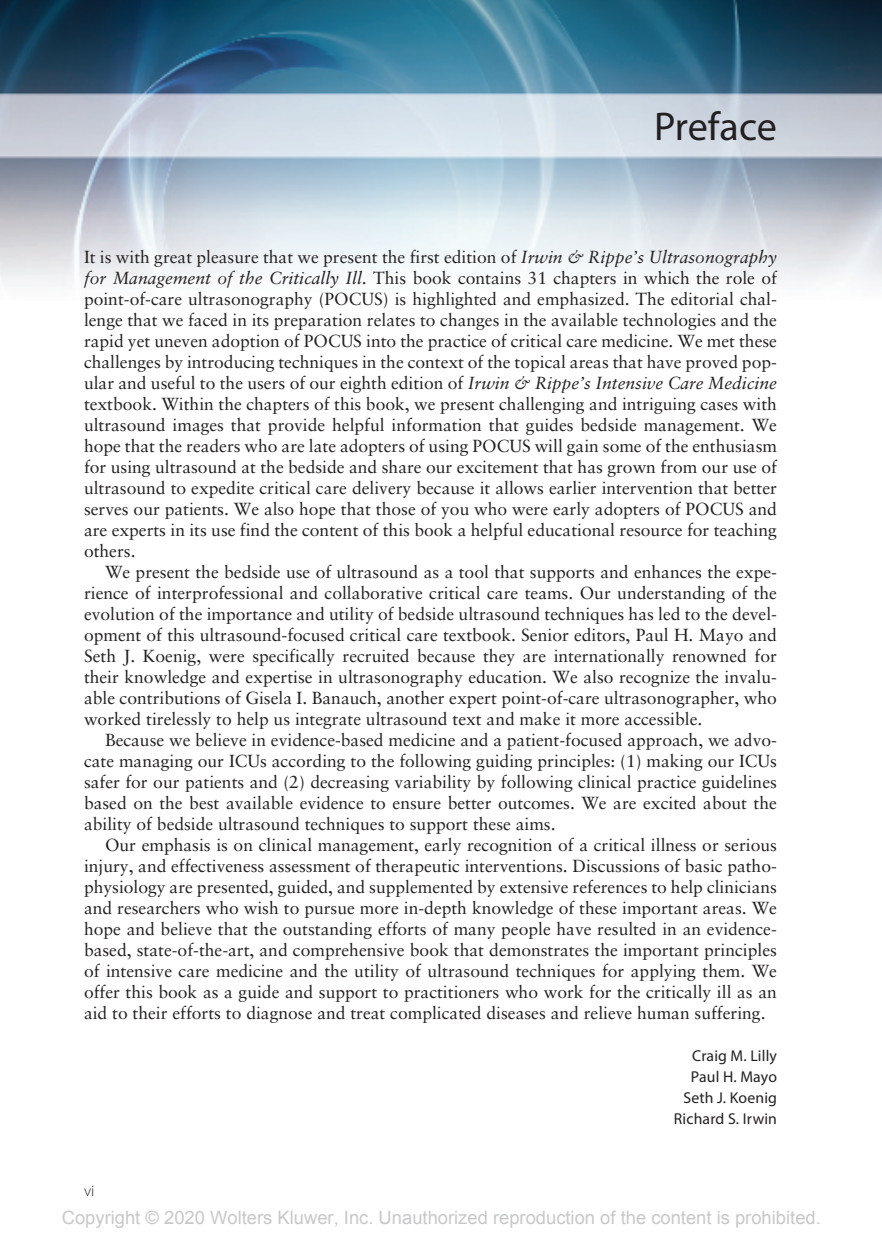
<style>
.page{position:relative;width:882px;height:1260px;background:#fff}
.page>*{position:absolute;margin:0;border:0;box-sizing:border-box;transform-origin:0 0}
.FM-TTL-RIGHT_PAGE{font:40.25px "Myriad Pro";letter-spacing:-.005em;color:#231f20}
.t1{font:18.38px "Arial";color:#c7c8ca}
.TXT{font:17.5px/21px "Sabon";color:#231f20;text-align:justify}
.TXT-FLUSH{font:17.5px/21px "Sabon";color:#231f20;text-align:justify}
.FM-AU{font:15.75px "Myriad Pro";letter-spacing:.01em;color:#231f20}
.FM-AU-FIRST{font:15.75px "Myriad Pro";letter-spacing:.01em;color:#231f20}
.VDF{font:300 15.75px "Myriad Pro";color:#231f20}
.s1{font-style:italic}
</style>
<div class="page">
<img style="left:0;top:0;width:882px;height:286px">
<p class="FM-TTL-RIGHT_PAGE" style="left:654px;top:102px;width:124px">Preface</p>
<p class="TXT-FLUSH" style="left:84px;top:246px;width:695px">It is with great pleasure that we present the first edition of <span class="s1">Irwin &amp; Rippe’s Ultrasonography for Management of the Critically Ill</span>. This book contains 31 chapters in which the role of point-of-care ultrasonography (POCUS) is highlighted and emphasized. The editorial chal&shy;lenge that we faced in its preparation relates to changes in the available technologies and the rapid yet uneven adoption of POCUS into the practice of critical care medicine. We met these challenges by introducing techniques in the context of the topical areas that have proved pop&shy;ular and useful to the users of our eighth edition of <span class="s1">Irwin &amp; Rippe’s Intensive Care Medicine </span>textbook. Within the chapters of this book, we present challenging and intriguing cases with ultrasound images that provide helpful information that guides bedside management. We hope that the readers who are late adopters of using POCUS will gain some of the enthusiasm for using ultrasound at the bedside and share our excitement that has grown from our use of ultrasound to expedite critical care delivery because it allows earlier intervention that better serves our patients. We also hope that those of you who were early adopters of POCUS and are experts in its use find the content of this book a helpful educational resource for teaching others.</p>
<p class="TXT" style="left:84px;top:561px;width:695px;text-indent:21px">We present the bedside use of ultrasound as a tool that supports and enhances the expe&shy;rience of interprofessional and collaborative critical care teams. Our understanding of the evolution of the importance and utility of bedside ultrasound techniques has led to the devel&shy;opment of this ultrasound-focused critical care textbook. Senior editors, Paul H. Mayo and Seth J. Koenig, were specifically recruited because they are internationally renowned for their knowledge and expertise in ultrasonography education. We also recognize the invalu&shy;able contributions of Gisela I. Banauch, another expert point-of-care ultrasonographer, who worked tirelessly to help us integrate ultrasound text and make it more accessible.</p>
<p class="TXT" style="left:84px;top:729px;width:694px;text-indent:21px">Because we believe in evidence-based medicine and a patient-focused approach, we advo&shy;cate managing our ICUs according to the following guiding principles: (1) making our ICUs safer for our patients and (2) decreasing variability by following clinical practice guidelines based on the best available evidence to ensure better outcomes. We are excited about the ability of bedside ultrasound techniques to support these aims.</p>
<p class="TXT" style="left:84px;top:834px;width:695px;text-indent:21px">Our emphasis is on clinical management, early recognition of a critical illness or serious injury, and effectiveness assessment of therapeutic interventions. Discussions of basic patho&shy;physiology are presented, guided, and supplemented by extensive references to help clinicians and researchers who wish to pursue more in-depth knowledge of these important areas. We hope and believe that the outstanding efforts of many people have resulted in an evidence&shy;based, state-of-the-art, and comprehensive book that demonstrates the important principles of intensive care medicine and the utility of ultrasound techniques for applying them. We offer this book as a guide and support to practitioners who work for the critically ill as an aid to their efforts to diagnose and treat complicated diseases and relieve human suffering.</p>
<p class="FM-AU-FIRST" style="left:692px;top:1046px;width:86px">Craig M. Lilly</p>
<p class="FM-AU" style="left:691px;top:1067px;width:88px">Paul H. Mayo</p>
<p class="FM-AU" style="left:683px;top:1088px;width:95px">Seth J. Koenig</p>
<p class="FM-AU" style="left:674px;top:1109px;width:105px">Richard S. Irwin</p>
<p class="VDF" style="left:84px;top:1182px;width:12px">vi</p>
<p class="t1" style="left:62px;top:1206px;width:761px">Copyright © 2020 Wolters Kluwer, Inc. Unauthorized reproduction of the content is prohibited.</p>
</div>
